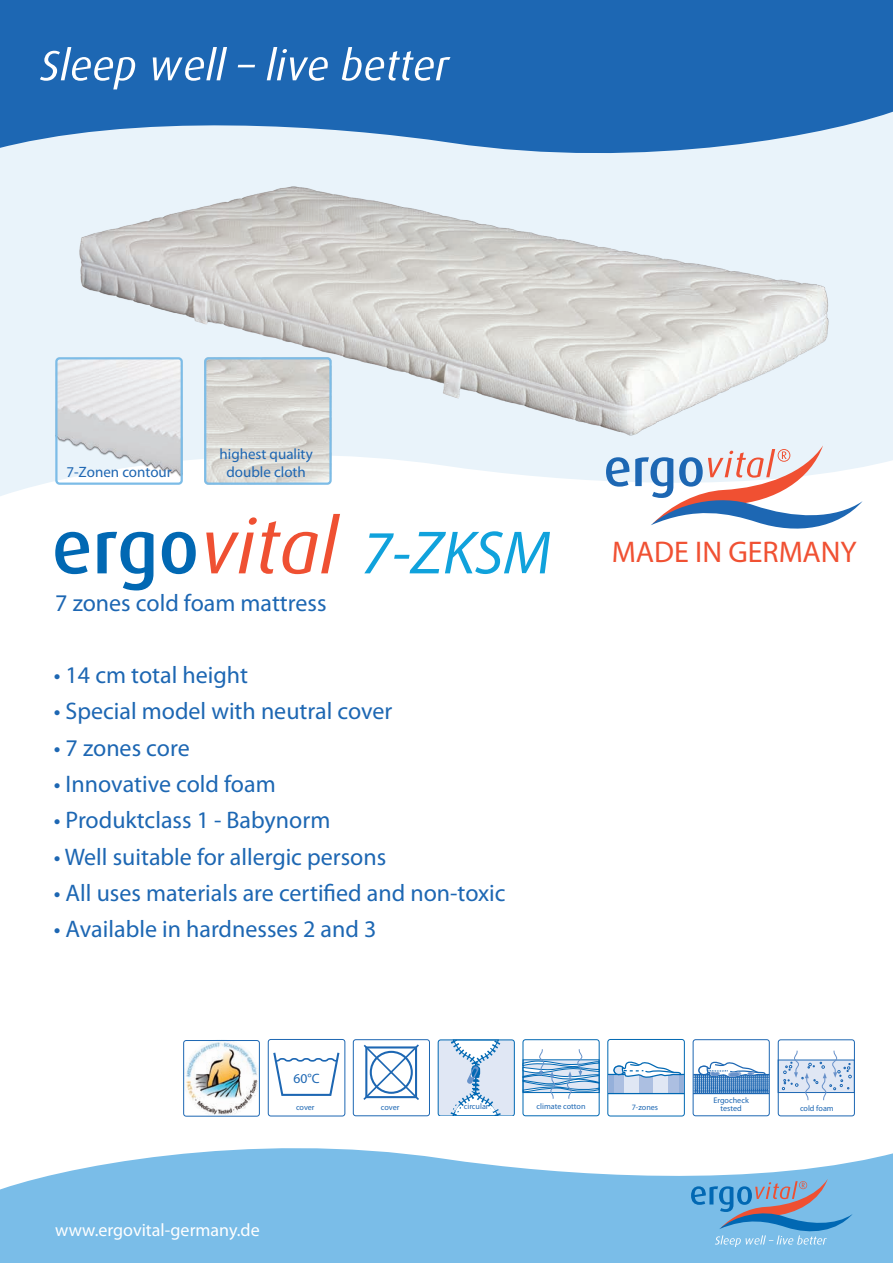
<style>
.page{position:relative;width:893px;height:1263px;background:#fff}
.page>*{position:absolute;margin:0;border:0;box-sizing:border-box;transform-origin:0 0}
.t1{font:30px "Myriad Pro";color:#f05133}
.t2{font:24px "Myriad Pro";color:#1d67b3}
.t3{font:18px "Myriad Pro";color:#fff}
.t4{font:15px "Myriad Pro";color:#1e66b2}
.t5{font:13.65px "Myriad Pro";color:#1d67b3}
.t6{font:8.1px "Myriad Pro";color:#1d67b3}
.s1{font-style:italic;font-size:61.5px;color:#10a2dc}
</style>
<div class="page">
<div style="left:0;top:70px;width:893px;height:489px;background:#e9f3fa"></div>
<img style="left:80px;top:187px;width:748px;height:248px">
<svg style="left:0;top:0;width:893px;height:153px;background:#3477bb"></svg>
<svg style="left:0;top:456px;width:893px;height:135px;fill:#fff"></svg>
<svg style="left:0;top:1148px;width:893px;height:115px;fill:#7abde8"></svg>
<svg style="left:606px;top:445px;width:257px;height:90px"></svg>
<img style="left:183px;top:1042px;width:77px;height:74px">
<div style="left:183px;top:1040px;width:77px;height:76px;border:1px solid #1d67b3;border-radius:3px"></div>
<div style="left:268px;top:1039px;width:77px;height:77px;border:1px solid #1d67b3;border-radius:3px"></div>
<svg style="left:273px;top:1052px;width:67px;height:44px"></svg>
<div style="left:693px;top:1039px;width:77px;height:77px;border:1px solid #1d67b3;border-radius:3px"></div>
<hr style="left:693px;top:1093px;width:76px;height:1px;background:#1d67b3">
<hr style="left:693px;top:1088px;width:76px;height:1px;background:#1d67b3">
<hr style="left:693px;top:1074px;width:76px;height:1px;background:#1d67b3">
<hr style="left:693px;top:1090px;width:76px;height:1px;background:#1d67b3">
<hr style="left:693px;top:1092px;width:76px;height:1px;background:#1d67b3">
<hr style="left:693px;top:1076px;width:76px;height:1px;background:#1d67b3">
<hr style="left:693px;top:1077px;width:76px;height:1px;background:#1d67b3">
<hr style="left:693px;top:1080px;width:76px;height:1px;background:#1d67b3">
<hr style="left:693px;top:1082px;width:76px;height:1px;background:#1d67b3">
<hr style="left:693px;top:1084px;width:76px;height:1px;background:#1d67b3">
<hr style="left:693px;top:1086px;width:76px;height:1px;background:#1d67b3">
<svg style="left:695px;top:1061px;width:73px;height:32px"></svg>
<div style="left:778px;top:1059px;width:77px;height:34px;background:#e0e7f4;border:1px solid #1d67b3"></div>
<svg style="left:782px;top:1050px;width:69px;height:51px"></svg>
<div style="left:778px;top:1039px;width:77px;height:77px;border:1px solid #1d67b3;border-radius:3px"></div>
<div style="left:353px;top:1039px;width:77px;height:77px;border:1px solid #1d67b3;border-radius:3px"></div>
<svg style="left:363px;top:1044px;width:56px;height:56px"></svg>
<div style="left:365px;top:1046px;width:52px;height:52px;border:2px solid #1d67b3"></div>
<div style="left:607px;top:1039px;width:78px;height:77px;border:1px solid #0168b3;border-radius:3px"></div>
<div style="left:608px;top:1074px;width:6px;height:19px;background:#95b0da"></div>
<div style="left:614px;top:1074px;width:10px;height:19px;background:#acbfe1"></div>
<div style="left:624px;top:1074px;width:15px;height:19px;background:#e0e7f4"></div>
<div style="left:639px;top:1074px;width:15px;height:19px;background:#acbfe1"></div>
<div style="left:678px;top:1074px;width:6px;height:19px;background:#95b0da"></div>
<div style="left:668px;top:1074px;width:10px;height:19px;background:#acbfe1"></div>
<div style="left:654px;top:1074px;width:14px;height:19px;background:#e0e7f4"></div>
<hr style="left:608px;top:1093px;width:76px;height:1px;background:#0168b3">
<hr style="left:608px;top:1074px;width:76px;height:1px;background:#0168b3">
<svg style="left:613px;top:1061px;width:69px;height:17px"></svg>
<svg style="left:438px;top:1039px;width:76px;height:77px"></svg>
<div style="left:438px;top:1039px;width:76px;height:77px;border:1px solid #0168b3;border-radius:3px"></div>
<div style="left:523px;top:1039px;width:76px;height:77px;border:1px solid #0168b3;border-radius:3px"></div>
<svg style="left:523px;top:1048px;width:76px;height:51px"></svg>
<svg style="left:204px;top:357px;width:128px;height:128px;background:#d2d4d2"></svg>
<svg style="left:55px;top:357px;width:128px;height:128px"></svg>
<svg style="left:40px;top:47px;width:410px;height:42px;background:#4582c0"></svg>
<svg style="left:691px;top:1179px;width:162px;height:68px;background:#75aad3"></svg>
<svg style="left:55px;top:532px;width:34px;height:42px"></svg>
<svg style="left:97px;top:532px;width:56px;height:58px"></svg>
<svg style="left:162px;top:532px;width:34px;height:42px"></svg>
<svg style="left:206px;top:514px;width:134px;height:60px"></svg>
<p class="t4" style="left:219px;top:445px;width:95px">highest quality</p>
<p class="t4" style="left:66px;top:463px;width:107px">7-Zonen contour</p>
<p class="t4" style="left:226px;top:463px;width:81px">double cloth</p>
<p class="t2" style="left:55px;top:588px;width:273px">7 zones cold foam mattress</p>
<p class="t1" style="left:362px;top:533px;width:497px"><span class="s1">7-ZKSM</span> MADE IN GERMANY</p>
<p class="t2" style="left:54px;top:660px;width:196px">• 14 cm total height</p>
<p class="t2" style="left:54px;top:696px;width:340px">• Special model with neutral cover</p>
<p class="t2" style="left:54px;top:733px;width:137px">• 7 zones core</p>
<p class="t2" style="left:54px;top:769px;width:223px">• Innovative cold foam</p>
<p class="t2" style="left:54px;top:805px;width:278px">• Produktclass 1 - Babynorm</p>
<p class="t2" style="left:54px;top:842px;width:334px">• Well suitable for allergic persons</p>
<p class="t2" style="left:54px;top:878px;width:453px">• All uses materials are certified and non-toxic</p>
<p class="t2" style="left:54px;top:914px;width:324px">• Available in hardnesses 2 and 3</p>
<p class="t5" style="left:293px;top:1070px;width:28px">60°C</p>
<p class="t6" style="left:296px;top:1102px;width:20px">cover</p>
<p class="t3" style="left:55px;top:1218px;width:206px">www.ergovital-germany.de</p>
<p class="t6" style="left:713px;top:1095px;width:37px">Ergocheck</p>
<p class="t6" style="left:381px;top:1102px;width:20px">cover</p>
<p class="t6" style="left:464px;top:1101px;width:26px">circular</p>
<p class="t6" style="left:536px;top:1101px;width:51px">climate cotton</p>
<p class="t6" style="left:632px;top:1102px;width:28px">7-zones</p>
<p class="t6" style="left:720px;top:1103px;width:23px">tested</p>
<p class="t6" style="left:800px;top:1103px;width:35px">cold foam</p>
</div>
